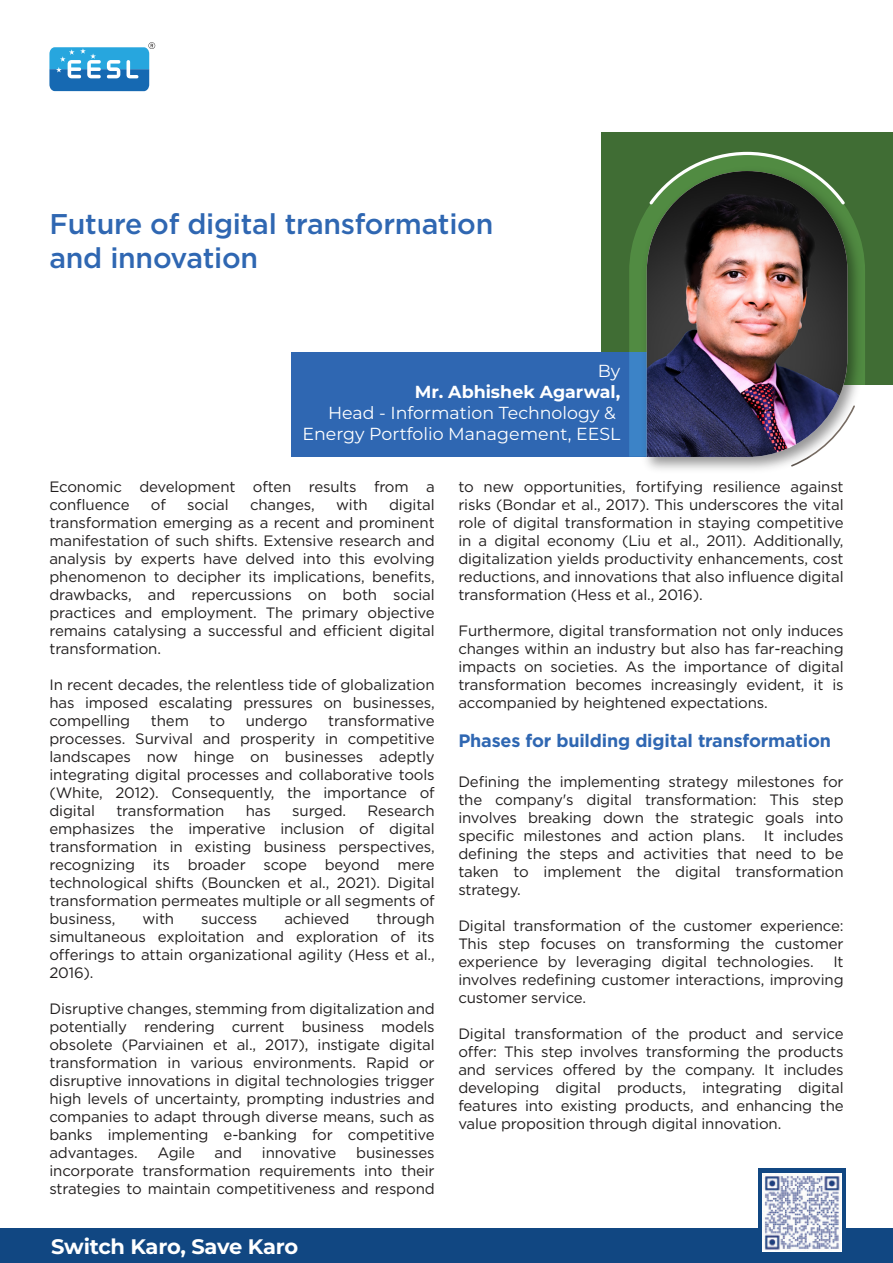
<style>
.page{position:relative;width:893px;height:1263px;background:#fff}
.page>*{position:absolute;margin:0;border:0;box-sizing:border-box;transform-origin:0 0}
.t1{font:500 28.5px/34.2px "Gotham";letter-spacing:-.01em;color:#2f67b2}
.t2{font:700 21px "Montserrat";letter-spacing:-.02em;color:#fff}
.t3{font:700 18px "Gotham";letter-spacing:-.01em;color:#2f67b2}
.t4{font:17.4px/20.9px "Montserrat";color:#fff;text-align:right}
.t5{font:700 17.4px "Montserrat";color:#fff}
.t6{font:15px/18px "Gotham";letter-spacing:-.01em;color:#211e1e;text-align:justify}
</style>
<div class="page">
<div style="left:601px;top:132px;width:292px;height:252px;background:#406d34"></div>
<div style="left:291px;top:353px;width:356px;height:104px;background:#2f67b2"></div>
<svg style="left:49px;top:42px;width:106px;height:49px"></svg>
<svg style="left:629px;top:228px;width:9px;height:229px;background:#46847d"></svg>
<svg style="left:699px;top:152px;width:96px;height:10px"></svg>
<img style="left:638px;top:162px;width:230px;height:308px">
<img style="left:647px;top:171px;width:200px;height:286px">
<div style="left:0;top:1228px;width:893px;height:35px;background:#114782"></div>
<div style="left:758px;top:1168px;width:88px;height:86px;background:#114782"></div>
<img style="left:763px;top:1173px;width:78px;height:79px">
<h1 class="t1" style="left:49px;top:206px;width:445px">Future of digital transformation and innovation</h1>
<p class="t4" style="left:598px;top:360px;width:24px">By</p>
<p class="t5" style="left:415px;top:379px;width:207px">Mr. Abhishek Agarwal,</p>
<p class="t4" style="left:303px;top:401px;width:319px">Head - Information Technology &amp;<br>Energy Portfolio Management, EESL</p>
<p class="t6" style="left:49px;top:477px;width:387px">Economic development often results from a confluence</p>
<p class="t6" style="left:151px;top:495px;width:17px">of</p>
<p class="t6" style="left:187px;top:495px;width:43px">social</p>
<p class="t6" style="left:250px;top:495px;width:66px">changes,</p>
<p class="t6" style="left:336px;top:495px;width:33px">with</p>
<p class="t6" style="left:49px;top:495px;width:387px;text-indent:340px">digital transformation emerging as a recent and prominent manifestation of such shifts. Extensive research and analysis by experts have delved into this evolving phenomenon to decipher its implications, benefits, drawbacks, and repercussions on both social practices and employment. The primary objective remains catalysing a successful and efficient digital transformation.</p>
<p class="t6" style="left:49px;top:675px;width:387px">In recent decades, the relentless tide of globalization has imposed escalating pressures on businesses, compelling</p>
<p class="t6" style="left:49px;top:711px;width:387px;text-indent:279px">transformative processes. Survival and prosperity in competitive landscapes now hinge on businesses adeptly integrating digital processes and collaborative tools (White, 2012). Consequently, the importance of digital</p>
<p class="t6" style="left:151px;top:711px;width:39px">them</p>
<p class="t6" style="left:210px;top:711px;width:17px">to</p>
<p class="t6" style="left:246px;top:711px;width:63px">undergo</p>
<p class="t6" style="left:116px;top:801px;width:110px">transformation</p>
<p class="t6" style="left:246px;top:801px;width:27px">has</p>
<p class="t6" style="left:292px;top:801px;width:56px">surged.</p>
<p class="t6" style="left:49px;top:801px;width:387px;text-indent:318px">Research emphasizes the imperative inclusion of digital transformation in existing business perspectives, recognizing its broader scope beyond mere technological shifts (Bouncken et al., 2021). Digital transformation permeates multiple or all segments of business,</p>
<p class="t6" style="left:49px;top:909px;width:387px;text-indent:327px">through simultaneous exploitation and exploration of its offerings to attain organizational agility (Hess et al., 2016).</p>
<p class="t6" style="left:49px;top:999px;width:387px">Disruptive changes, stemming from digitalization and potentially rendering current business models obsolete (Parviainen et al., 2017), instigate digital transformation in various environments. Rapid or disruptive innovations in digital technologies trigger high levels of uncertainty, prompting industries and companies to adapt through diverse means, such as banks implementing e-banking for competitive advantages.</p>
<p class="t6" style="left:142px;top:909px;width:33px">with</p>
<p class="t6" style="left:201px;top:909px;width:58px">success</p>
<p class="t6" style="left:284px;top:909px;width:67px">achieved</p>
<p class="t6" style="left:49px;top:1143px;width:387px;text-indent:307px">businesses incorporate transformation requirements into their strategies to maintain competitiveness and respond</p>
<p class="t6" style="left:157px;top:1143px;width:39px">Agile</p>
<p class="t6" style="left:215px;top:1143px;width:29px">and</p>
<p class="t6" style="left:262px;top:1143px;width:76px">innovative</p>
<h2 class="t2" style="left:51px;top:1231px;width:248px">Switch Karo, Save Karo</h2>
<p class="t6" style="left:458px;top:477px;width:387px">to new opportunities, fortifying resilience against risks (Bondar et al., 2017). This underscores the vital role of digital transformation in staying competitive in a digital economy (Liu et al., 2011). Additionally, digitalization yields productivity enhancements, cost reductions, and innovations that also influence digital transformation (Hess et al., 2016).</p>
<p class="t6" style="left:458px;top:621px;width:387px">Furthermore, digital transformation not only induces changes within an industry but also has far-reaching impacts on societies. As the importance of digital transformation becomes increasingly evident, it is accompanied by heightened expectations.</p>
<p class="t3" style="left:458px;top:729px;width:374px">Phases for building digital transformation</p>
<p class="t6" style="left:458px;top:772px;width:387px">Defining the implementing strategy milestones for the company's digital transformation: This step involves breaking down the strategic goals into specific milestones and action plans.</p>
<p class="t6" style="left:458px;top:826px;width:387px;text-indent:305px">It includes defining the steps and activities that need to be taken to implement the digital transformation strategy.</p>
<p class="t6" style="left:458px;top:916px;width:387px">Digital transformation of the customer experience:<br>This step focuses on transforming the customer experience by leveraging digital technologies.</p>
<p class="t6" style="left:458px;top:952px;width:387px;text-indent:375px">It involves redefining customer interactions, improving customer service.</p>
<p class="t6" style="left:458px;top:1024px;width:387px">Digital transformation of the product and service offer: This step involves transforming the products and services offered by the company. It includes developing digital products, integrating digital features into existing products, and enhancing the value proposition through digital innovation.</p>
</div>
